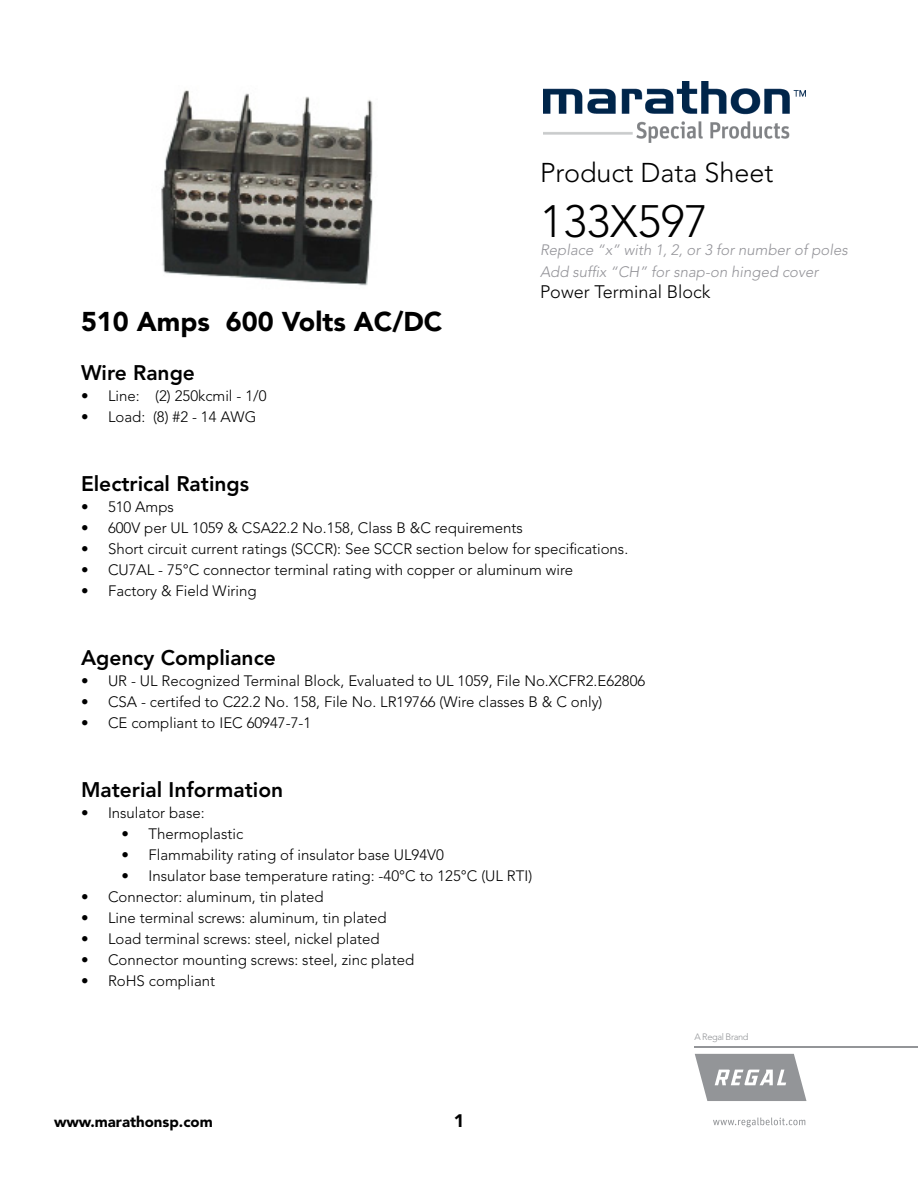
<style>
.page{position:relative;width:918px;height:1188px;background:#fff}
.page>*{position:absolute;margin:0;border:0;box-sizing:border-box;transform-origin:0 0}
.t1{font:300 45px "Avenir LT Std";color:#000}
.t2{font:900 27px "Avenir LT Std";color:#000}
.t3{font:300 27px "Avenir LT Std";color:#000}
.t4{font:800 21px "Avenir LT Std";color:#000}
.t5{font:300 18px "Avenir LT Std";color:#000}
.t6{font:900 18px "Avenir LT Std";color:#000}
.t7{font:300 15px "Avenir LT Std";color:#000}
.t8{font:italic 300 15px/21.6px "Avenir LT Std";color:#949499}
.t9{font:900 15px "Avenir LT Std";color:#000}
.t10{font:300 9.15px "Avenir LT Std";letter-spacing:-.04em;color:#939598}
</style>
<div class="page">
<img style="left:543px;top:81px;width:263px;height:62px">
<hr style="left:695px;top:1046px;width:223px;height:1px;background:#939598">
<svg style="left:695px;top:1054px;width:111px;height:47px"></svg>
<svg style="left:713px;top:1118px;width:92px;height:9px"></svg>
<img style="left:161px;top:90px;width:212px;height:196px">
<h2 class="t3" style="left:540px;top:157px;width:235px">Product Data Sheet</h2>
<h2 class="t2" style="left:81px;top:305px;width:363px">510 Amps 600 Volts AC/DC</h2>
<h3 class="t4" style="left:81px;top:361px;width:115px">Wire Range</h3>
<p class="t7" style="left:81px;top:387px;width:187px">• Line: (2) 250kcmil - 1/0</p>
<p class="t7" style="left:81px;top:408px;width:177px">• Load: (8) #2 - 14 AWG</p>
<h1 class="t1" style="left:540px;top:195px;width:169px">133X597</h1>
<p class="t8" style="left:540px;top:239px;width:309px">Replace “x” with 1, 2, or 3 for number of poles<br>Add suffix “CH” for snap-on hinged cover</p>
<p class="t5" style="left:540px;top:281px;width:172px">Power Terminal Block</p>
<h3 class="t4" style="left:81px;top:472px;width:170px">Electrical Ratings</h3>
<p class="t7" style="left:81px;top:498px;width:94px">• 510 Amps</p>
<p class="t7" style="left:81px;top:519px;width:443px">• 600V per UL 1059 &amp; CSA22.2 No.158, Class B &amp;C requirements</p>
<p class="t7" style="left:81px;top:540px;width:549px">• Short circuit current ratings (SCCR): See SCCR section below for specifications.</p>
<p class="t7" style="left:81px;top:561px;width:494px">• CU7AL - 75°C connector terminal rating with copper or aluminum wire</p>
<p class="t7" style="left:81px;top:582px;width:177px">• Factory &amp; Field Wiring</p>
<h3 class="t4" style="left:81px;top:646px;width:196px">Agency Compliance</h3>
<p class="t7" style="left:81px;top:672px;width:566px">• UR - UL Recognized Terminal Block, Evaluated to UL 1059, File No.XCFR2.E62806</p>
<p class="t7" style="left:81px;top:693px;width:523px">• CSA - certifed to C22.2 No. 158, File No. LR19766 (Wire classes B &amp; C only)</p>
<p class="t7" style="left:81px;top:714px;width:232px">• CE compliant to IEC 60947-7-1</p>
<h3 class="t4" style="left:81px;top:778px;width:204px">Material Information</h3>
<p class="t7" style="left:81px;top:804px;width:125px">• Insulator base:</p>
<p class="t7" style="left:122px;top:825px;width:123px">• Thermoplastic</p>
<p class="t7" style="left:122px;top:846px;width:324px">• Flammability rating of insulator base UL94V0</p>
<p class="t7" style="left:122px;top:867px;width:412px">• Insulator base temperature rating: -40°C to 125°C (UL RTI)</p>
<p class="t7" style="left:81px;top:888px;width:244px">• Connector: aluminum, tin plated</p>
<p class="t7" style="left:81px;top:909px;width:307px">• Line terminal screws: aluminum, tin plated</p>
<p class="t7" style="left:81px;top:930px;width:300px">• Load terminal screws: steel, nickel plated</p>
<p class="t7" style="left:81px;top:951px;width:335px">• Connector mounting screws: steel, zinc plated</p>
<p class="t7" style="left:81px;top:972px;width:136px">• RoHS compliant</p>
<p class="t9" style="left:54px;top:1113px;width:160px">www.marathonsp.com</p>
<p class="t6" style="left:454px;top:1110px;width:12px">1</p>
<p class="t10" style="left:694px;top:1031px;width:56px">A Regal Brand</p>
</div>
